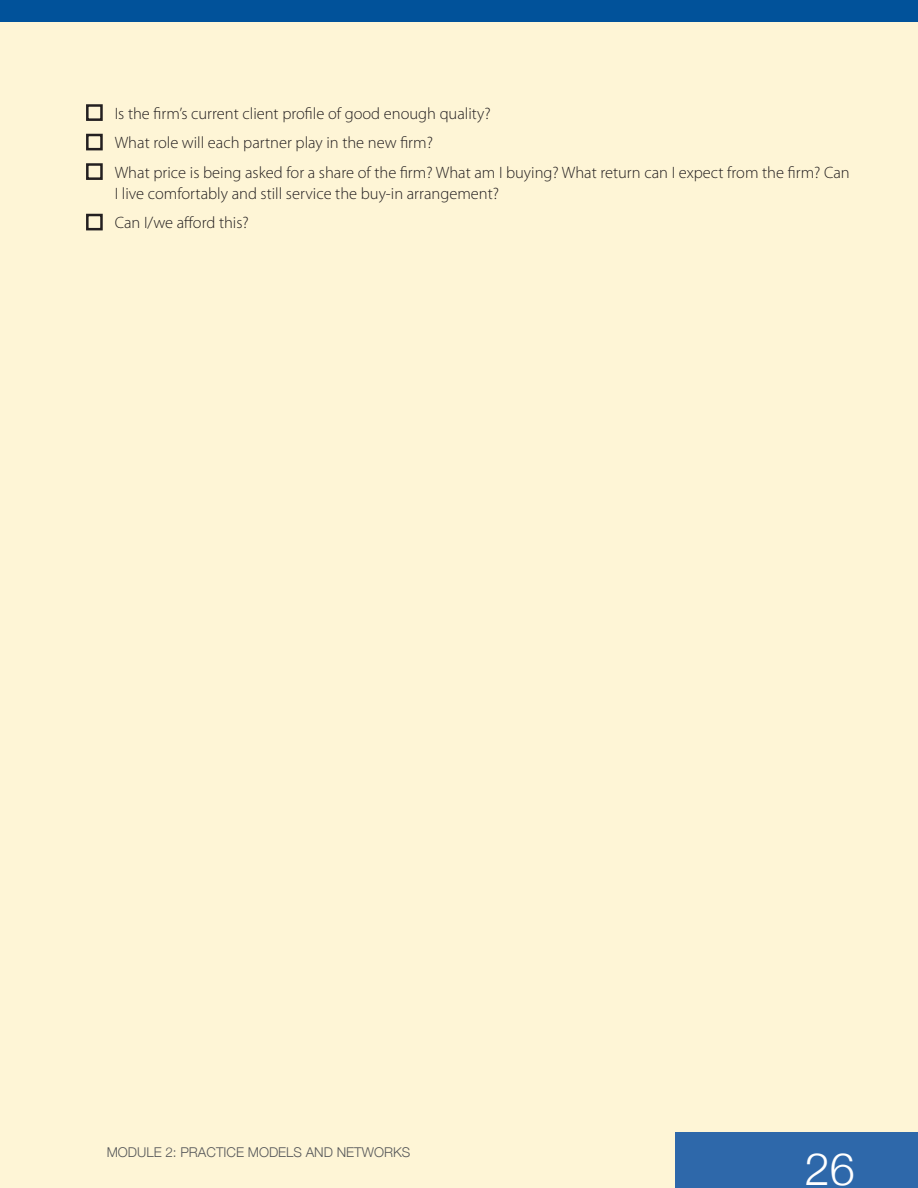
<style>
.page{position:relative;width:918px;height:1188px;background:#fef5d6}
.page>*{position:absolute;margin:0;border:0;box-sizing:border-box;transform-origin:0 0}
.t1{font:300 45px "Helvetica Neue";color:#fff}
.t2{font:300 16.5px/21px "Myriad Pro";color:#231f20}
.t3{font:300 13.5px "Helvetica Neue";color:#57585a}
</style>
<div class="page">
<div style="left:675px;top:1133px;width:243px;height:55px;background:#2e68aa"></div>
<div style="left:0;top:0;width:918px;height:21px;background:#01529a"></div>
<svg style="left:86px;top:104px;width:17px;height:17px"></svg>
<svg style="left:86px;top:133px;width:17px;height:18px"></svg>
<svg style="left:86px;top:163px;width:17px;height:17px"></svg>
<svg style="left:86px;top:213px;width:17px;height:18px"></svg>
<p class="t2" style="left:115px;top:103px;width:377px">Is the firm’s current client profile of good enough quality?</p>
<p class="t2" style="left:115px;top:132px;width:320px">What role will each partner play in the new firm?</p>
<p class="t2" style="left:115px;top:162px;width:736px">What price is being asked for a share of the firm? What am I buying? What return can I expect from the firm? Can<br>I live comfortably and still service the buy-in arrangement?</p>
<p class="t2" style="left:115px;top:212px;width:136px">Can I/we afford this?</p>
<p class="t3" style="left:107px;top:1144px;width:305px">MODULE 2: PRACTICE MODELS AND NETWORKS</p>
<h1 class="t1" style="left:805px;top:1141px;width:52px">26</h1>
</div>
